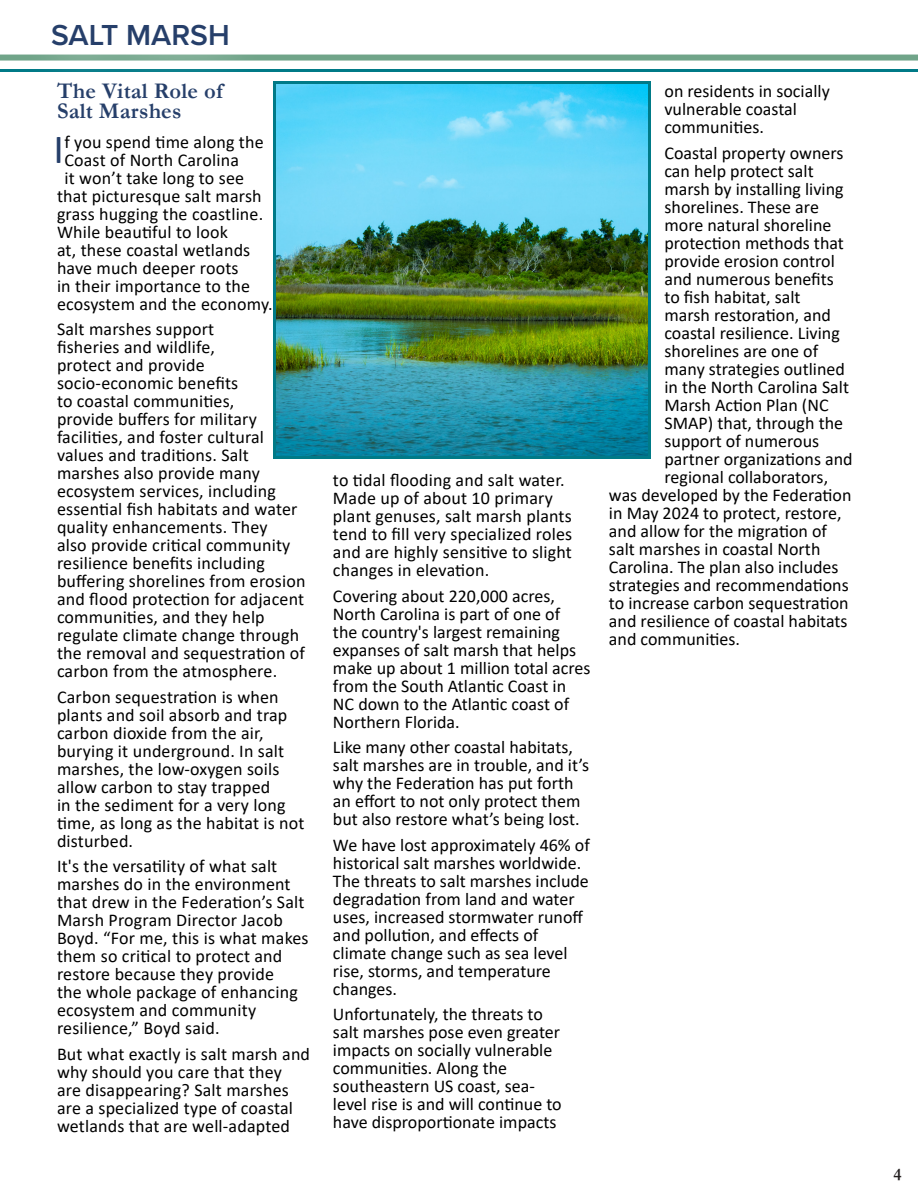
<style>
.page{position:relative;width:918px;height:1188px;background:#fff}
.page>*{position:absolute;margin:0;border:0;box-sizing:border-box;transform-origin:0 0}
.t1{font:41.7px "Calibri";color:#263f6a}
.t2{font:600 30px "Proxima Nova";color:#263f6a}
.t3{font:700 22.5px "Garamond";letter-spacing:.01em;color:#263f6a}
.t4{font:18px/18px "Calibri";color:#000}
.t5{font:700 17.55px "Garamond";color:#231f20}
</style>
<div class="page">
<div style="left:0;top:55px;width:918px;height:6px;background:#70a489"></div>
<hr style="left:0;top:69px;width:918px;height:3px;background:#007a87">
<img style="left:277px;top:85px;width:370px;height:370px">
<div style="left:273px;top:81px;width:378px;height:378px;border:3px solid #007a87"></div>
<div style="left:22px;top:0;width:247px;height:87px;background:#fff"></div>
<p class="t2" style="left:51px;top:13px;width:180px">SALT MARSH</p>
<p class="t3" style="left:57px;top:76px;width:168px">The Vital Role of</p>
<p class="t3" style="left:57px;top:95px;width:126px">Salt Marshes</p>
<p class="t1" style="left:54px;top:120px;width:12px">I</p>
<p class="t4" style="left:64px;top:132px;width:201px">f you spend time along the</p>
<p class="t4" style="left:64px;top:150px;width:176px">Coast of North Carolina</p>
<p class="t4" style="left:64px;top:168px;width:181px">it won’t take long to see</p>
<p class="t4" style="left:57px;top:186px;width:206px">that picturesque salt marsh</p>
<p class="t4" style="left:57px;top:204px;width:208px">grass hugging the coastline.</p>
<p class="t4" style="left:57px;top:222px;width:172px">While beautiful to look</p>
<p class="t4" style="left:57px;top:240px;width:195px">at, these coastal wetlands</p>
<p class="t4" style="left:57px;top:258px;width:183px">have much deeper roots</p>
<p class="t4" style="left:57px;top:276px;width:195px">in their importance to the</p>
<p class="t4" style="left:57px;top:294px;width:217px">ecosystem and the economy.</p>
<p class="t4" style="left:57px;top:320px;width:250px">Salt marshes support<br>fisheries and wildlife,<br>protect and provide socio-economic benefits<br>to coastal communities,<br>provide buffers for military facilities, and foster cultural values and traditions. Salt marshes also provide many ecosystem services, including essential fish habitats and water quality enhancements. They<br>also provide critical community resilience benefits including buffering shorelines from erosion and flood protection for adjacent communities, and they help regulate climate change through the removal and sequestration of carbon from the atmosphere.</p>
<p class="t4" style="left:57px;top:687px;width:249px">Carbon sequestration is when plants and soil absorb and trap carbon dioxide from the air, burying it underground. In salt marshes, the low-oxygen soils allow carbon to stay trapped<br>in the sediment for a very long time, as long as the habitat is not disturbed.</p>
<p class="t4" style="left:57px;top:857px;width:253px">It's the versatility of what salt marshes do in the environment that drew in the Federation’s Salt<br>Marsh Program Director Jacob<br>Boyd. “For me, this is what makes them so critical to protect and restore because they provide<br>the whole package of enhancing ecosystem and community resilience,” Boyd said.</p>
<p class="t4" style="left:57px;top:1044px;width:255px">But what exactly is salt marsh and why should you care that they are disappearing? Salt marshes are a specialized type of coastal wetlands that are well-adapted</p>
<p class="t4" style="left:333px;top:471px;width:241px">to tidal flooding and salt water.<br>Made up of about 10 primary plant genuses, salt marsh plants tend to fill very specialized roles and are highly sensitive to slight changes in elevation.</p>
<p class="t4" style="left:333px;top:586px;width:259px">Covering about 220,000 acres,<br>North Carolina is part of one of<br>the country's largest remaining expanses of salt marsh that helps make up about 1 million total acres from the South Atlantic Coast in<br>NC down to the Atlantic coast of<br>Northern Florida.</p>
<p class="t4" style="left:333px;top:738px;width:258px">Like many other coastal habitats, salt marshes are in trouble, and it’s why the Federation has put forth an effort to not only protect them but also restore what’s being lost.</p>
<p class="t4" style="left:333px;top:835px;width:259px">We have lost approximately 46% of historical salt marshes worldwide.<br>The threats to salt marshes include degradation from land and water uses, increased stormwater runoff and pollution, and effects of climate change such as sea level rise, storms, and temperature changes.</p>
<p class="t4" style="left:333px;top:1005px;width:230px">Unfortunately, the threats to salt marshes pose even greater impacts on socially vulnerable communities. Along the southeastern US coast, sea&shy;level rise is and will continue to have disproportionate impacts</p>
<p class="t4" style="left:664px;top:82px;width:167px">on residents in socially vulnerable coastal communities.</p>
<p class="t4" style="left:664px;top:143px;width:181px">Coastal property owners</p>
<p class="t4" style="left:664px;top:161px;width:151px">can help protect salt</p>
<p class="t4" style="left:664px;top:179px;width:181px">marsh by installing living</p>
<p class="t4" style="left:664px;top:197px;width:156px">shorelines. These are</p>
<p class="t4" style="left:664px;top:215px;width:169px">more natural shoreline</p>
<p class="t4" style="left:664px;top:233px;width:181px">protection methods that</p>
<p class="t4" style="left:664px;top:251px;width:172px">provide erosion control</p>
<p class="t4" style="left:664px;top:269px;width:171px">and numerous benefits</p>
<p class="t4" style="left:664px;top:287px;width:138px">to fish habitat, salt</p>
<p class="t4" style="left:664px;top:305px;width:168px">marsh restoration, and</p>
<p class="t4" style="left:664px;top:323px;width:177px">coastal resilience. Living</p>
<p class="t4" style="left:664px;top:341px;width:155px">shorelines are one of</p>
<p class="t4" style="left:664px;top:359px;width:182px">many strategies outlined</p>
<p class="t4" style="left:664px;top:377px;width:186px">in the North Carolina Salt</p>
<p class="t4" style="left:664px;top:395px;width:166px">Marsh Action Plan (NC</p>
<p class="t4" style="left:664px;top:413px;width:180px">SMAP) that, through the</p>
<p class="t4" style="left:664px;top:431px;width:156px">support of numerous</p>
<p class="t4" style="left:664px;top:449px;width:190px">partner organizations and</p>
<p class="t4" style="left:664px;top:467px;width:165px">regional collaborators,</p>
<p class="t4" style="left:609px;top:485px;width:244px">was developed by the Federation</p>
<p class="t4" style="left:609px;top:503px;width:234px">in May 2024 to protect, restore,</p>
<p class="t4" style="left:609px;top:521px;width:220px">and allow for the migration of</p>
<p class="t4" style="left:609px;top:539px;width:213px">salt marshes in coastal North</p>
<p class="t4" style="left:609px;top:557px;width:231px">Carolina. The plan also includes</p>
<p class="t4" style="left:609px;top:575px;width:241px">strategies and recommendations</p>
<p class="t4" style="left:609px;top:593px;width:241px">to increase carbon sequestration</p>
<p class="t4" style="left:609px;top:611px;width:240px">and resilience of coastal habitats</p>
<p class="t4" style="left:609px;top:629px;width:133px">and communities.</p>
<p class="t5" style="left:894px;top:1162px;width:10px">4</p>
</div>
